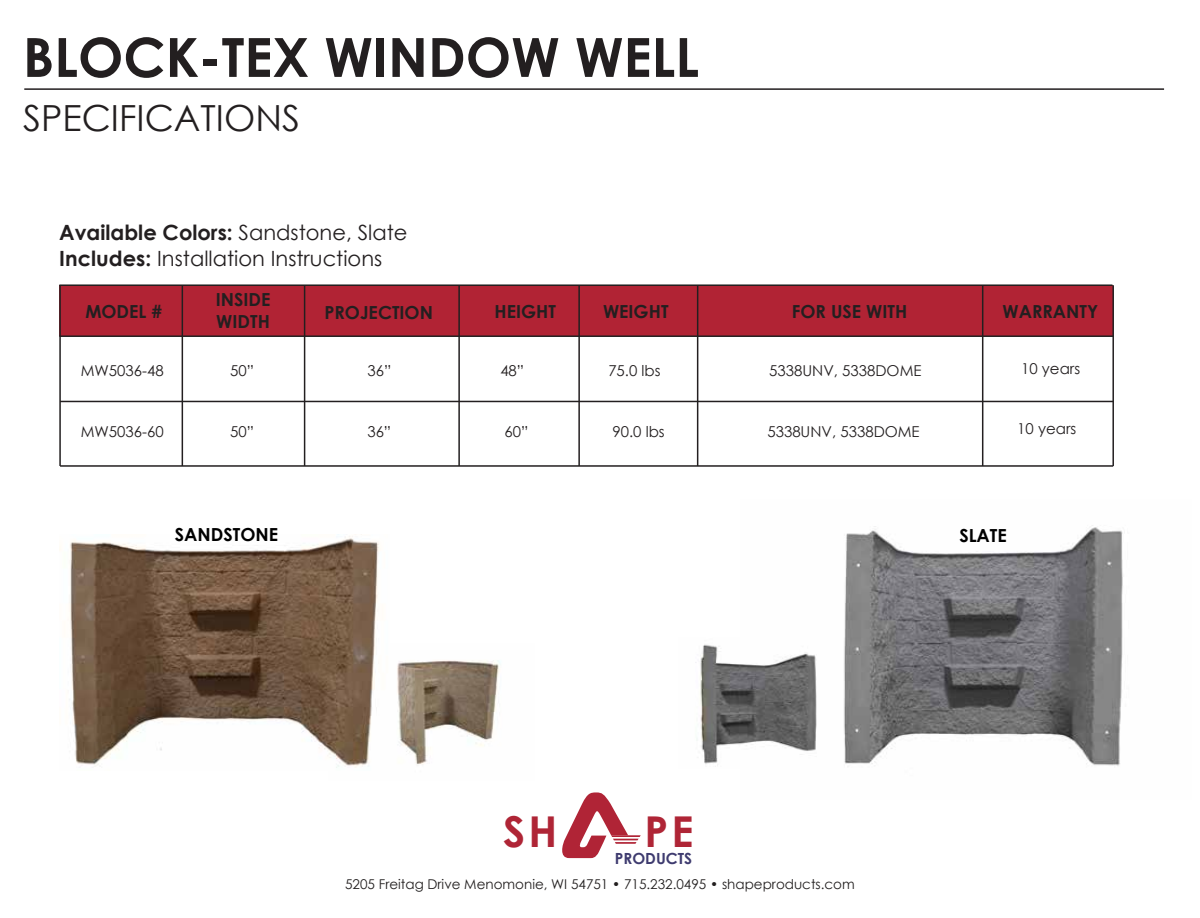
<style>
.page{position:relative;width:1200px;height:918px;background:#fff}
.page>*{position:absolute;margin:0;border:0;box-sizing:border-box;transform-origin:0 0}
.t1{font:700 54px "Century Gothic";color:#231f20}
.t2{font:700 42.6px "Century Gothic";color:#af2536}
.t3{font:36px "Century Gothic";color:#231f20}
.t4{font:21px/25.2px "Century Gothic";color:#231f20}
.t5{font:700 18px/21.6px "Century Gothic";color:#231f20}
.t6{font:700 18px "Century Gothic";color:#000}
.t7{font:700 15.3px "Century Gothic";color:#3e3b6f}
.t8{font:15px "Century Gothic";color:#231f20}
.t9{font:13.5px "Century Gothic";color:#221f1f}
.s1{font-weight:700}
</style>
<div class="page">
<img style="left:397px;top:660px;width:103px;height:105px">
<img style="left:844px;top:525px;width:279px;height:241px">
<img style="left:695px;top:644px;width:122px;height:120px">
<svg style="left:562px;top:792px;width:79px;height:66px"></svg>
<hr style="left:24px;top:88px;width:1140px;height:2px;background:#231f20">
<div style="left:59px;top:285px;width:1053px;height:51px;background:#b12334"></div>
<hr style="left:59px;top:335px;width:1054px;height:2px;background:#231f20">
<hr style="left:60px;top:401px;width:1053px;height:1px;background:#231f20">
<hr style="left:60px;top:465px;width:1053px;height:2px;background:#231f20">
<hr style="left:59px;top:284px;width:1053px;height:2px;background:#231f20">
<hr style="left:182px;top:285px;width:1px;height:181px;background:#231f20">
<hr style="left:304px;top:285px;width:1px;height:181px;background:#231f20">
<hr style="left:458px;top:285px;width:2px;height:181px;background:#231f20">
<hr style="left:578px;top:285px;width:2px;height:181px;background:#231f20">
<hr style="left:697px;top:285px;width:1px;height:181px;background:#231f20">
<hr style="left:982px;top:285px;width:1px;height:181px;background:#231f20">
<hr style="left:1112px;top:285px;width:2px;height:181px;background:#231f20">
<hr style="left:59px;top:285px;width:2px;height:181px;background:#231f20">
<img style="left:59px;top:534px;width:321px;height:234px">
<h1 class="t1" style="left:23px;top:16px;width:678px">BLOCK-TEX WINDOW WELL</h1>
<h3 class="t3" style="left:23px;top:93px;width:278px">SPECIFICATIONS</h3>
<h3 class="t4" style="left:59px;top:220px;width:350px"><span class="s1">Available Colors:</span> Sandstone, Slate<br><span class="s1">Includes:</span> Installation Instructions</h3>
<p class="t5" style="left:85px;top:300px;width:79px">MODEL #</p>
<p class="t5" style="left:216px;top:288px;width:56px">INSIDE<br>WIDTH</p>
<p class="t5" style="left:324px;top:300px;width:110px">PROJECTION</p>
<p class="t5" style="left:494px;top:300px;width:63px">HEIGHT</p>
<p class="t5" style="left:603px;top:300px;width:67px">WEIGHT</p>
<p class="t5" style="left:792px;top:300px;width:117px">FOR USE WITH</p>
<p class="t5" style="left:1002px;top:300px;width:97px">WARRANTY</p>
<p class="t8" style="left:81px;top:361px;width:85px">MW5036-48</p>
<p class="t8" style="left:230px;top:361px;width:25px">50”</p>
<p class="t8" style="left:367px;top:361px;width:25px">36”</p>
<p class="t8" style="left:500px;top:361px;width:25px">48”</p>
<p class="t8" style="left:608px;top:361px;width:54px">75.0 lbs</p>
<p class="t8" style="left:81px;top:421px;width:85px">MW5036-60</p>
<p class="t8" style="left:230px;top:421px;width:25px">50”</p>
<p class="t8" style="left:367px;top:421px;width:25px">36”</p>
<p class="t8" style="left:504px;top:421px;width:25px">60”</p>
<p class="t8" style="left:612px;top:421px;width:54px">90.0 lbs</p>
<p class="t8" style="left:769px;top:360px;width:154px">5338UNV, 5338DOME</p>
<p class="t8" style="left:767px;top:421px;width:154px">5338UNV, 5338DOME</p>
<p class="t8" style="left:1021px;top:358px;width:61px">10 years</p>
<p class="t8" style="left:1017px;top:418px;width:61px">10 years</p>
<p class="t6" style="left:175px;top:521px;width:105px">SANDSTONE</p>
<p class="t6" style="left:959px;top:522px;width:49px">SLATE</p>
<h2 class="t2" style="left:503px;top:799px;width:56px">SH</h2>
<h2 class="t2" style="left:644px;top:800px;width:51px">PE</h2>
<p class="t7" style="left:615px;top:846px;width:79px">PRODUCTS</p>
<p class="t9" style="left:345px;top:875px;width:511px">5205 Freitag Drive Menomonie, WI 54751 • 715.232.0495 • shapeproducts.com</p>
</div>
